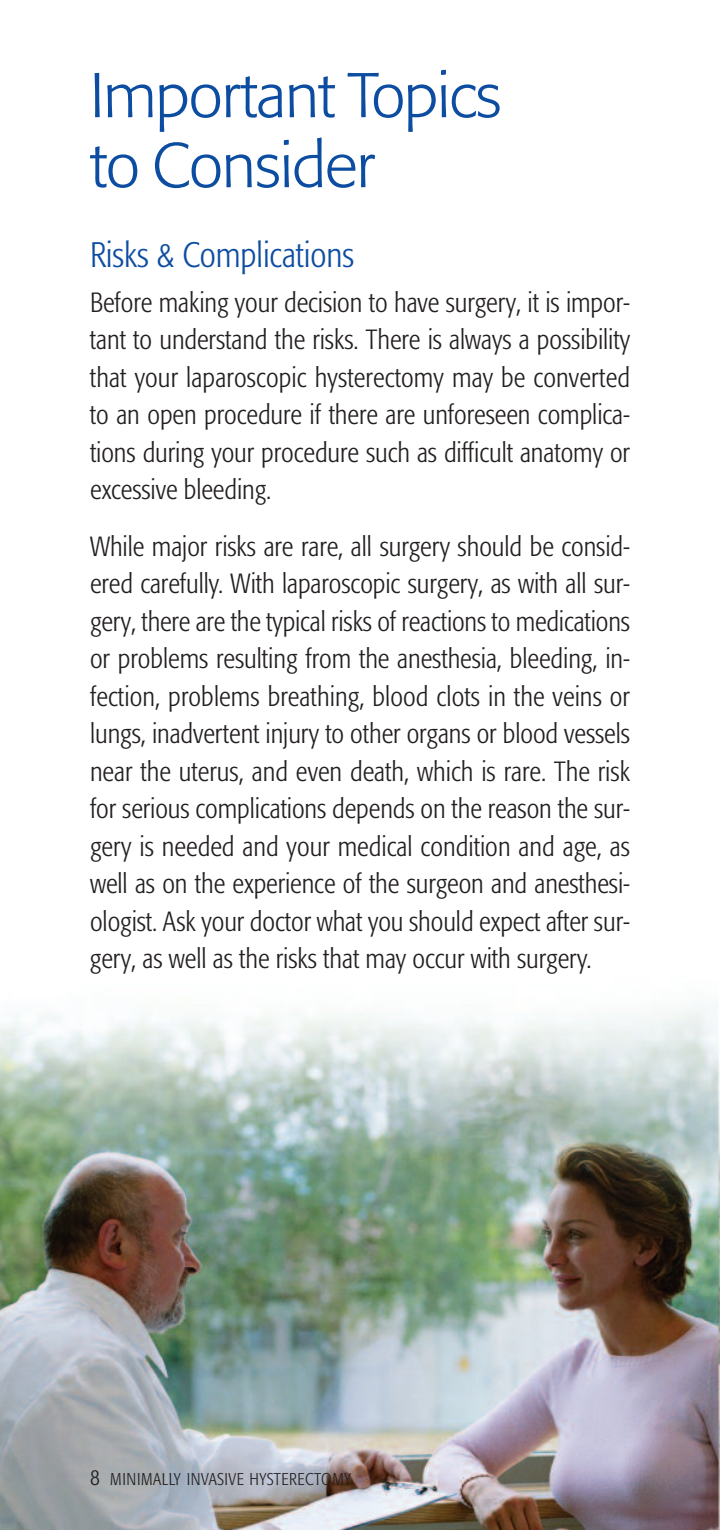
<style>
.page{position:relative;width:720px;height:1530px;background:#fff}
.page>*{position:absolute;margin:0;border:0;box-sizing:border-box;transform-origin:0 0}
.t1{font:300 62.5px/70px "Formata";letter-spacing:-.015em;color:#0d4da1}
.t2{font:300 condensed 35px "Formata";color:#0d4da1}
.t3{font:300 condensed 27.5px/37.5px "Formata";color:#231f20;text-align:justify}
.t4{font:300 condensed 17px "Formata";letter-spacing:.03em;color:#231f20}
.s1{font-size:22.5px}
</style>
<div class="page">
<img style="left:0;top:1004px;width:720px;height:526px">
<h1 class="t1" style="left:90px;top:65px;width:413px">Important Topics to Consider</h1>
<p class="t2" style="left:90px;top:241px;width:266px">Risks &amp; Complications</p>
<p class="t3" style="left:90px;top:286px;width:542px">Before making your decision to have surgery, it is impor&shy;tant to understand the risks. There is always a possibility that your laparoscopic hysterectomy may be converted to an open procedure if there are unforeseen complica&shy;tions during your procedure such as difficult anatomy or excessive bleeding.</p>
<p class="t3" style="left:90px;top:529px;width:542px">While major risks are rare, all surgery should be consid&shy;ered carefully. With laparoscopic surgery, as with all sur&shy;gery, there are the typical risks of reactions to medications or problems resulting from the anesthesia, bleeding, in&shy;fection, problems breathing, blood clots in the veins or lungs, inadvertent injury to other organs or blood vessels near the uterus, and even death, which is rare. The risk for serious complications depends on the reason the sur&shy;gery is needed and your medical condition and age, as well as on the experience of the surgeon and anesthesi&shy;ologist. Ask your doctor what you should expect after sur&shy;gery, as well as the risks that may occur with surgery.</p>
<p class="t4" style="left:90px;top:1472px;width:263px"><span class="s1">8</span> MINIMALLY INVASIVE HYSTERECTOMY</p>
</div>
